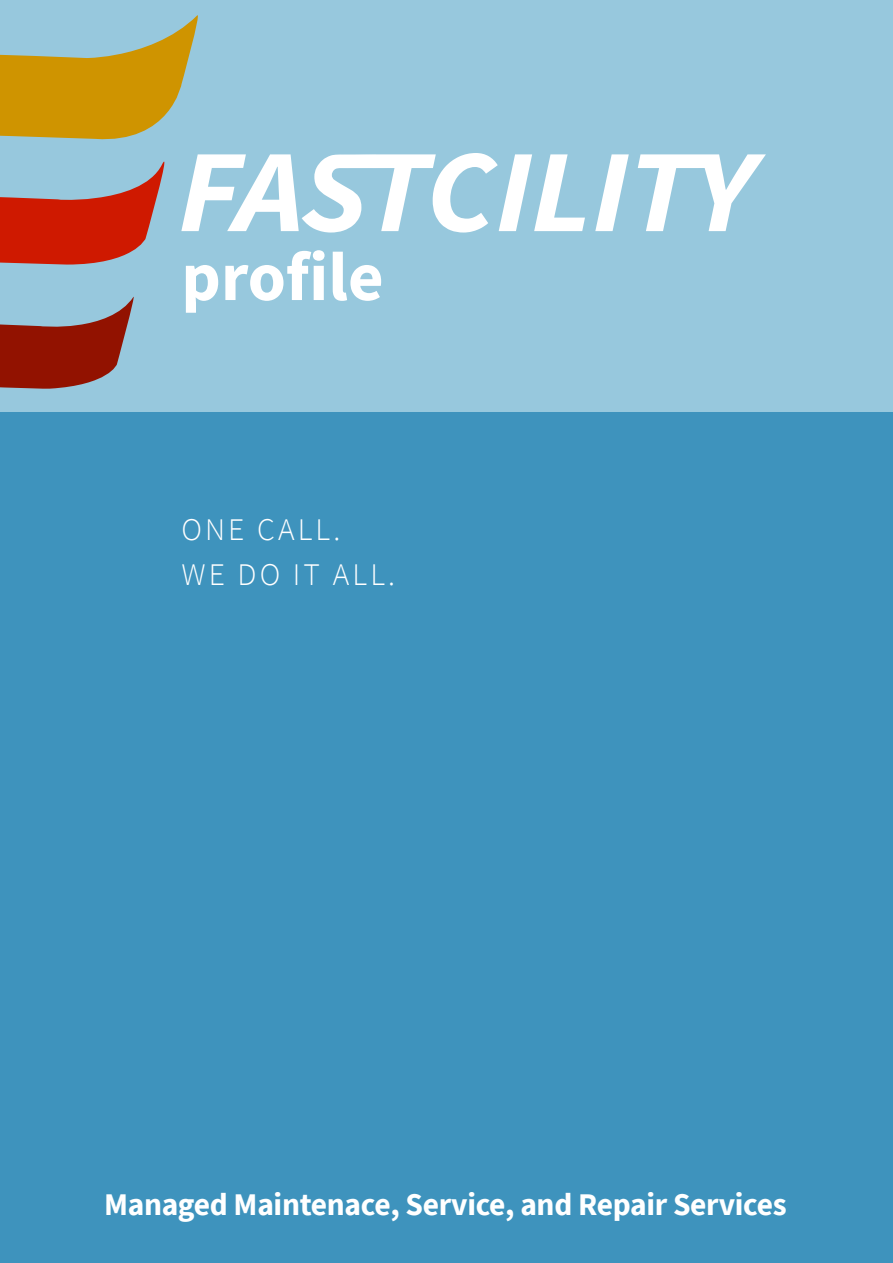
<style>
.page{position:relative;width:893px;height:1263px;background:#fff}
.page>*{position:absolute;margin:0;border:0;box-sizing:border-box;transform-origin:0 0}
.t1{font:700 69px "Source Sans Pro";color:#fff}
.t2{font:700 31.5px "Source Sans Pro";letter-spacing:-.01em;color:#fff}
.t3{font:300 31.5px/45px "Source Sans Pro";letter-spacing:.1em;color:#fff}
</style>
<div class="page">
<div style="left:0;top:0;width:893px;height:413px;background:#97c8dd"></div>
<div style="left:0;top:413px;width:893px;height:850px;background:#3e93bd"></div>
<svg style="left:0;top:15px;width:585px;height:398px"></svg>
<svg style="left:595px;top:154px;width:34px;height:77px"></svg>
<svg style="left:638px;top:154px;width:128px;height:77px"></svg>
<h1 class="t1" style="left:181px;top:248px;width:204px">profile</h1>
<p class="t3" style="left:181px;top:510px;width:215px">ONE CALL.<br>WE DO IT ALL.</p>
<p class="t2" style="left:104px;top:1191px;width:684px">Managed Maintenace, Service, and Repair Services</p>
</div>
